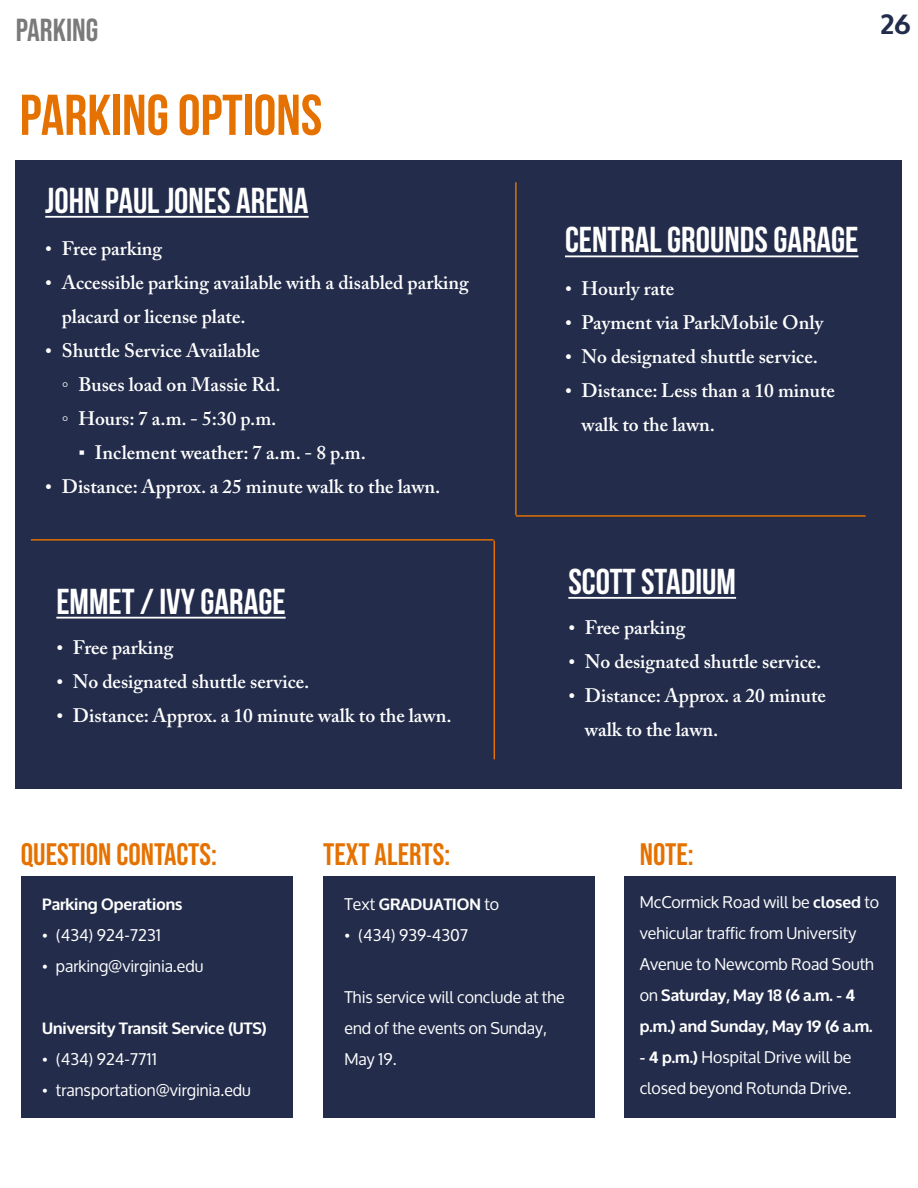
<style>
.page{position:relative;width:918px;height:1188px;background:#fff}
.page>*{position:absolute;margin:0;border:0;box-sizing:border-box;transform-origin:0 0}
.t1{font:700 57.45px "Bebas Neue";color:#e57200}
.t2{font:700 36px "Bebas Neue";color:#fff}
.t3{font:31.95px "Bebas Neue";color:#7a7a7a}
.t4{font:31.05px "Bebas Neue";color:#e57200}
.t5{font:700 27.45px "Oxygen";color:#232d4b}
.t6{font:600 19.5px/34px "Adobe Caslon Pro";color:#fff}
.t7{font:16.2px/30.9px "Oxygen";color:#fff}
.t8{font:700 16.2px "Oxygen";color:#fff}
.s1{font-family:"Times New Roman";font-weight:400}
.s2{font-family:"Times New Roman"}
.s3{font-weight:400}
.s4{font-weight:700}
</style>
<div class="page">
<div style="left:15px;top:160px;width:886px;height:629px;background:#232d4b"></div>
<hr style="left:45px;top:216px;width:264px;height:2px;background:#fff">
<hr style="left:565px;top:255px;width:293px;height:2px;background:#fff">
<hr style="left:56px;top:617px;width:230px;height:2px;background:#fff">
<hr style="left:568px;top:597px;width:168px;height:2px;background:#fff">
<div style="left:21px;top:876px;width:272px;height:242px;background:#232d4b"></div>
<div style="left:323px;top:876px;width:272px;height:242px;background:#232d4b"></div>
<div style="left:624px;top:876px;width:272px;height:242px;background:#232d4b"></div>
<hr style="left:31px;top:539px;width:463px;height:2px;background:#e57200">
<hr style="left:516px;top:515px;width:350px;height:2px;background:#e57200">
<hr style="left:494px;top:541px;width:1px;height:218px;background:#e57200">
<hr style="left:515px;top:182px;width:2px;height:333px;background:#e57200">
<h3 class="t3" style="left:16px;top:12px;width:84px">PARKING</h3>
<h3 class="t5" style="left:881px;top:7px;width:31px">26</h3>
<h1 class="t1" style="left:20px;top:84px;width:304px">PARKING OPTIONS</h1>
<h2 class="t2" style="left:45px;top:181px;width:265px">JOHN PAUL JONES ARENA</h2>
<p class="t6" style="left:45px;top:231px;width:118px"><span class="s1">•</span> Free parking</p>
<p class="t6" style="left:62px;top:265px;width:409px;text-indent:-17px"><span class="s1">•</span> Accessible parking available with a disabled parking placard or license plate.</p>
<p class="t6" style="left:62px;top:333px;width:220px;text-indent:-17px"><span class="s1">•</span> Shuttle Service Available<br><span class="s1">◦</span> Buses load on Massie Rd. <span class="s1">◦</span> Hours: 7 a.m. - 5:30 p.m.</p>
<p class="t6" style="left:78px;top:435px;width:289px"><span class="s1">▪</span> Inclement weather: 7 a.m. - 8 p.m.</p>
<p class="t6" style="left:45px;top:469px;width:397px"><span class="s1">•</span> Distance: Approx. a 25 minute walk to the lawn.</p>
<h2 class="t2" style="left:56px;top:582px;width:231px">EMMET / IVY GARAGE</h2>
<p class="t6" style="left:56px;top:630px;width:118px"><span class="s1">•</span> Free parking</p>
<p class="t6" style="left:56px;top:664px;width:254px"><span class="s1">•</span> No designated shuttle service.</p>
<p class="t6" style="left:56px;top:698px;width:397px"><span class="s1">•</span> Distance: Approx. a 10 minute walk to the lawn.</p>
<h3 class="t4" style="left:21px;top:836px;width:198px">QUESTION CONTACTS:</h3>
<h3 class="t4" style="left:323px;top:836px;width:129px">TEXT ALERTS:</h3>
<h2 class="t2" style="left:565px;top:220px;width:295px">CENTRAL GROUNDS GARAGE</h2>
<p class="t6" style="left:565px;top:271px;width:111px"><span class="s1">•</span> Hourly rate</p>
<p class="t6" style="left:565px;top:305px;width:260px"><span class="s1">•</span> Payment via ParkMobile Only</p>
<p class="t6" style="left:565px;top:339px;width:254px"><span class="s1">•</span> No designated shuttle service.</p>
<p class="t6" style="left:582px;top:373px;width:255px;text-indent:-17px"><span class="s1">•</span> Distance: Less than a 10 minute walk to the lawn.</p>
<h2 class="t2" style="left:568px;top:562px;width:169px">SCOTT STADIUM</h2>
<p class="t6" style="left:568px;top:610px;width:118px"><span class="s1">•</span> Free parking</p>
<p class="t6" style="left:568px;top:644px;width:254px"><span class="s1">•</span> No designated shuttle service.</p>
<p class="t6" style="left:585px;top:678px;width:243px;text-indent:-17px"><span class="s1">•</span> Distance: Approx. a 20 minute walk to the lawn.</p>
<h3 class="t4" style="left:640px;top:836px;width:55px">NOTE:</h3>
<p class="t8" style="left:42px;top:894px;width:142px">Parking Operations</p>
<p class="t7" style="left:42px;top:920px;width:120px"><span class="s2">•</span> (434) 924-7231</p>
<p class="t7" style="left:42px;top:951px;width:163px"><span class="s2">•</span> parking@virginia.edu</p>
<p class="t8" style="left:42px;top:1018px;width:226px">University Transit Service (UTS)</p>
<p class="t7" style="left:42px;top:1044px;width:116px"><span class="s2">•</span> (434) 924-7711</p>
<p class="t7" style="left:42px;top:1075px;width:210px"><span class="s2">•</span> transportation@virginia.edu</p>
<p class="t8" style="left:345px;top:894px;width:156px"><span class="s3">Text</span> GRADUATION <span class="s3">to</span></p>
<p class="t7" style="left:345px;top:920px;width:125px"><span class="s2">•</span> (434) 939-4307</p>
<p class="t7" style="left:345px;top:982px;width:222px">This service will conclude at the end of the events on Sunday,<br>May 19.</p>
<p class="t7" style="left:640px;top:887px;width:241px">McCormick Road will be <span class="s4">closed</span> to vehicular traffic from University<br>Avenue to Newcomb Road South on <span class="s4">Saturday, May 18 (6 a.m. - 4 p.m.) and Sunday, May 19 (6 a.m.</span></p>
<p class="t7" style="left:640px;top:1042px;width:213px"><span class="s4">- 4 p.m.)</span> Hospital Drive will be closed beyond Rotunda Drive.</p>
</div>
